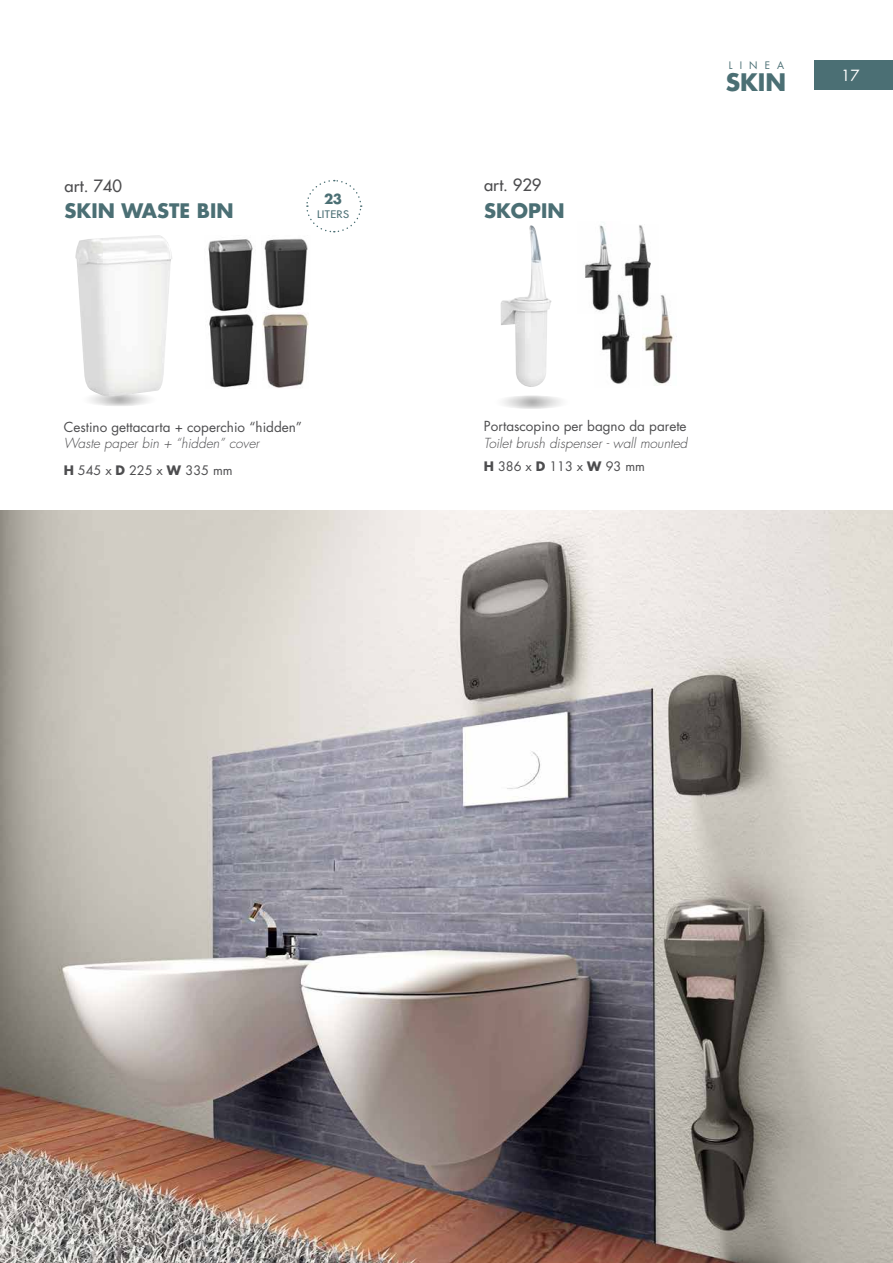
<style>
.page{position:relative;width:893px;height:1263px;background:#fff}
.page>*{position:absolute;margin:0;border:0;box-sizing:border-box;transform-origin:0 0}
.t1{font:700 23.55px "Futura Std";color:#4b6f74}
.t2{font:700 19.5px "Futura Std";color:#4b6f74}
.t3{font:500 16.5px "Futura Std";color:#4d4d4f}
.t4{font:15px "Futura Std";color:#fff}
.t5{font:13.5px "Futura Std";color:#4d4d4f}
.t6{font:italic 300 13.5px "Futura Std";color:#4d4d4f}
.t7{font:700 13.5px "Futura Std";color:#4b6f74}
.t8{font:12.75px "Futura Std";color:#4d4d4f}
.t9{font:500 10.2px "Futura Std";letter-spacing:.03em;color:#4b6f74;scale:1.11 1}
.t10{font:10.05px "Futura Std";letter-spacing:.7em;color:#4b6f74}
.s1{font-weight:700}
</style>
<div class="page">
<div style="left:814px;top:61px;width:79px;height:29px;background:#4b6f74"></div>
<img style="left:0;top:510px;width:893px;height:753px">
<img style="left:500px;top:225px;width:52px;height:162px">
<img style="left:585px;top:225px;width:27px;height:83px">
<img style="left:624px;top:225px;width:27px;height:82px">
<img style="left:595px;top:292px;width:45px;height:92px">
<img style="left:643px;top:294px;width:34px;height:91px">
<svg style="left:491px;top:395px;width:82px;height:14px"></svg>
<svg style="left:78px;top:393px;width:82px;height:13px"></svg>
<svg style="left:306px;top:179px;width:56px;height:54px"></svg>
<img style="left:262px;top:314px;width:46px;height:74px">
<img style="left:209px;top:314px;width:45px;height:74px">
<img style="left:208px;top:239px;width:45px;height:73px">
<img style="left:264px;top:238px;width:44px;height:71px">
<img style="left:75px;top:235px;width:97px;height:162px">
<p class="t10" style="left:729px;top:58px;width:57px">LINEA</p>
<h1 class="t1" style="left:726px;top:66px;width:62px">SKIN</h1>
<p class="t4" style="left:841px;top:66px;width:20px">17</p>
<p class="t3" style="left:65px;top:176px;width:59px">art. 740</p>
<h2 class="t2" style="left:65px;top:198px;width:170px">SKIN WASTE BIN</h2>
<p class="t7" style="left:324px;top:190px;width:20px">23</p>
<p class="t9" style="left:317px;top:208px;width:30px">LITERS</p>
<p class="t3" style="left:484px;top:175px;width:59px">art. 929</p>
<h2 class="t2" style="left:484px;top:198px;width:82px">SKOPIN</h2>
<p class="t5" style="left:64px;top:418px;width:240px">Cestino gettacarta + coperchio “hidden”</p>
<p class="t6" style="left:64px;top:435px;width:197px">Waste paper bin + “hidden” cover</p>
<p class="t5" style="left:484px;top:418px;width:204px">Portascopino per bagno da parete</p>
<p class="t6" style="left:484px;top:434px;width:205px">Toilet brush dispenser - wall mounted</p>
<p class="t8" style="left:64px;top:462px;width:170px"><span class="s1">H</span> 545 x <span class="s1">D</span> 225 x <span class="s1">W</span> 335 mm</p>
<p class="t8" style="left:484px;top:458px;width:163px"><span class="s1">H</span> 386 x <span class="s1">D</span> 113 x <span class="s1">W</span> 93 mm</p>
</div>
